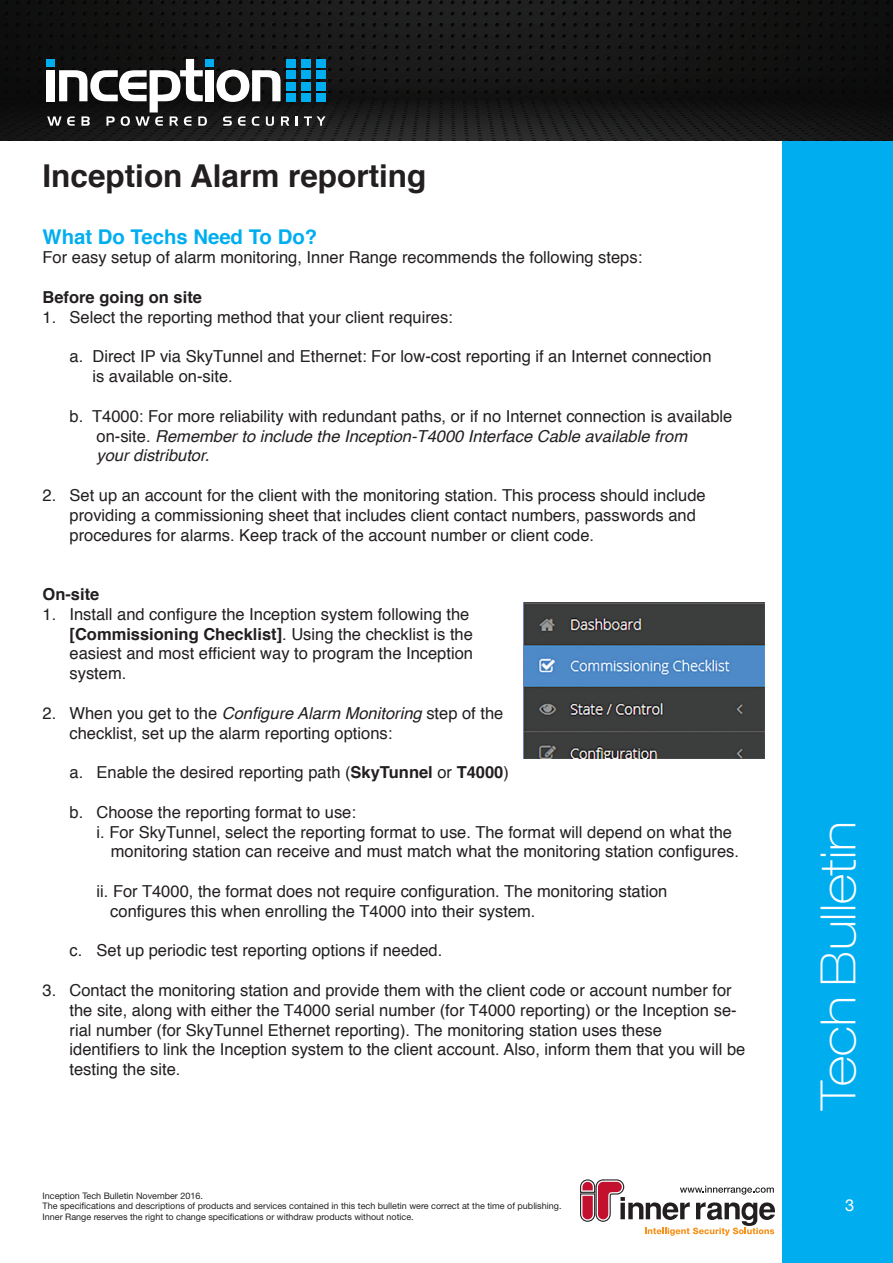
<style>
.page{position:relative;width:893px;height:1263px;background:#fff}
.page>*{position:absolute;margin:0;border:0;box-sizing:border-box;transform-origin:0 0}
.t1{font:100 expanded 48.75px "Helvetica Neue LT Std";color:#fff}
.t2{font:700 31.5px "Helvetica";color:#231f20}
.t3{font:700 20.25px "Helvetica";color:#00aeef}
.t4{font:16.5px/19.8px "Helvetica";color:#231f20}
.t5{font:700 16.5px "Helvetica";color:#231f20}
.t6{font:16.5px "Helvetica Neue";color:#fff}
.t7{font:9px/10.8px "Helvetica Neue";color:#231f20}
.s1{font-style:italic}
.s2{font-weight:700}
</style>
<div class="page">
<div style="left:782px;top:0;width:111px;height:1263px;background:#00aeef"></div>
<img style="left:0;top:0;width:893px;height:140px">
<div style="left:46px;top:70px;width:8px;height:31px;background:#fff"></div>
<div style="left:205px;top:70px;width:9px;height:31px;background:#fff"></div>
<svg style="left:216px;top:70px;width:65px;height:32px"></svg>
<div style="left:286px;top:59px;width:10px;height:8px;background:#00aeef"></div>
<div style="left:301px;top:59px;width:10px;height:8px;background:#00aeef"></div>
<div style="left:316px;top:59px;width:10px;height:8px;background:#00aeef"></div>
<div style="left:286px;top:71px;width:10px;height:8px;background:#00aeef"></div>
<div style="left:301px;top:71px;width:10px;height:8px;background:#00aeef"></div>
<div style="left:316px;top:71px;width:10px;height:8px;background:#00aeef"></div>
<div style="left:286px;top:82px;width:10px;height:8px;background:#00aeef"></div>
<div style="left:301px;top:82px;width:10px;height:8px;background:#00aeef"></div>
<div style="left:316px;top:82px;width:10px;height:8px;background:#00aeef"></div>
<div style="left:286px;top:93px;width:10px;height:8px;background:#00aeef"></div>
<div style="left:301px;top:93px;width:10px;height:8px;background:#00aeef"></div>
<div style="left:316px;top:93px;width:10px;height:8px;background:#00aeef"></div>
<svg style="left:47px;top:59px;width:160px;height:67px"></svg>
<svg style="left:223px;top:116px;width:9px;height:10px"></svg>
<svg style="left:238px;top:116px;width:7px;height:10px"></svg>
<svg style="left:252px;top:116px;width:7px;height:10px"></svg>
<svg style="left:266px;top:116px;width:8px;height:10px"></svg>
<svg style="left:281px;top:116px;width:8px;height:10px"></svg>
<svg style="left:296px;top:116px;width:2px;height:10px"></svg>
<svg style="left:304px;top:116px;width:22px;height:10px"></svg>
<div style="left:46px;top:59px;width:8px;height:8px;background:#00aeef"></div>
<div style="left:205px;top:59px;width:9px;height:8px;background:#00aeef"></div>
<svg style="left:580px;top:1179px;width:195px;height:56px"></svg>
<img style="left:523px;top:603px;width:241px;height:155px">
<p class="t2" style="left:43px;top:150px;width:385px">Inception Alarm reporting</p>
<p class="t3" style="left:43px;top:220px;width:276px">What Do Techs Need To Do?</p>
<p class="t4" style="left:43px;top:248px;width:601px">For easy setup of alarm monitoring, Inner Range recommends the following steps:</p>
<p class="t5" style="left:43px;top:284px;width:161px">Before going on site</p>
<p class="t4" style="left:43px;top:308px;width:412px">1. Select the reporting method that your client requires:</p>
<p class="t4" style="left:92px;top:347px;width:621px;text-indent:-23px">a. Direct IP via SkyTunnel and Ethernet: For low-cost reporting if an Internet connection is available on-site.</p>
<p class="t4" style="left:97px;top:407px;width:637px;text-indent:-27px">b. T4000: For more reliability with redundant paths, or if no Internet connection is available on-site. <span class="s1">Remember to include the Inception-T4000 Interface Cable available from<br>your distributor.</span></p>
<p class="t4" style="left:70px;top:486px;width:638px;text-indent:-27px">2. Set up an account for the client with the monitoring station. This process should include providing a commissioning sheet that includes client contact numbers, passwords and procedures for alarms. Keep track of the account number or client code.</p>
<p class="t5" style="left:43px;top:581px;width:58px">On-site</p>
<p class="t4" style="left:70px;top:605px;width:405px;text-indent:-27px">1. Install and configure the Inception system following the <span class="s2">[Commissioning Checklist]</span>. Using the checklist is the easiest and most efficient way to program the Inception system.</p>
<p class="t4" style="left:70px;top:704px;width:435px;text-indent:-27px">2. When you get to the <span class="s1">Configure Alarm Monitoring</span> step of the checklist, set up the alarm reporting options:</p>
<p class="t4" style="left:70px;top:763px;width:441px">a. Enable the desired reporting path (<span class="s2">SkyTunnel</span> or <span class="s2">T4000</span>)</p>
<p class="t4" style="left:70px;top:803px;width:288px">b. Choose the reporting format to use:</p>
<p class="t4" style="left:97px;top:822px;width:637px">i. For SkyTunnel, select the reporting format to use. The format will depend on what the</p>
<p class="t4" style="left:111px;top:842px;width:630px">monitoring station can receive and must match what the monitoring station configures.</p>
<p class="t4" style="left:110px;top:882px;width:559px;text-indent:-14px">ii. For T4000, the format does not require configuration. The monitoring station configures this when enrolling the T4000 into their system.</p>
<p class="t4" style="left:70px;top:941px;width:374px">c. Set up periodic test reporting options if needed.</p>
<p class="t4" style="left:70px;top:981px;width:677px;text-indent:-27px">3. Contact the monitoring station and provide them with the client code or account number for the site, along with either the T4000 serial number (for T4000 reporting) or the Inception se&shy;rial number (for SkyTunnel Ethernet reporting). The monitoring station uses these<br>identifiers to link the Inception system to the client account. Also, inform them that you will be testing the site.</p>
<p class="t7" style="left:43px;top:1190px;width:520px">Inception Tech Bulletin November 2016.<br>The specifications and descriptions of products and services contained in this tech bulletin were correct at the time of publishing.<br>Inner Range reserves the right to change specifications or withdraw products without notice.</p>
<h1 class="t1" style="left:809px;top:1110px;width:290px;rotate:-90deg">Tech Bulletin</h1>
<p class="t6" style="left:845px;top:1195px;width:11px">3</p>
</div>
